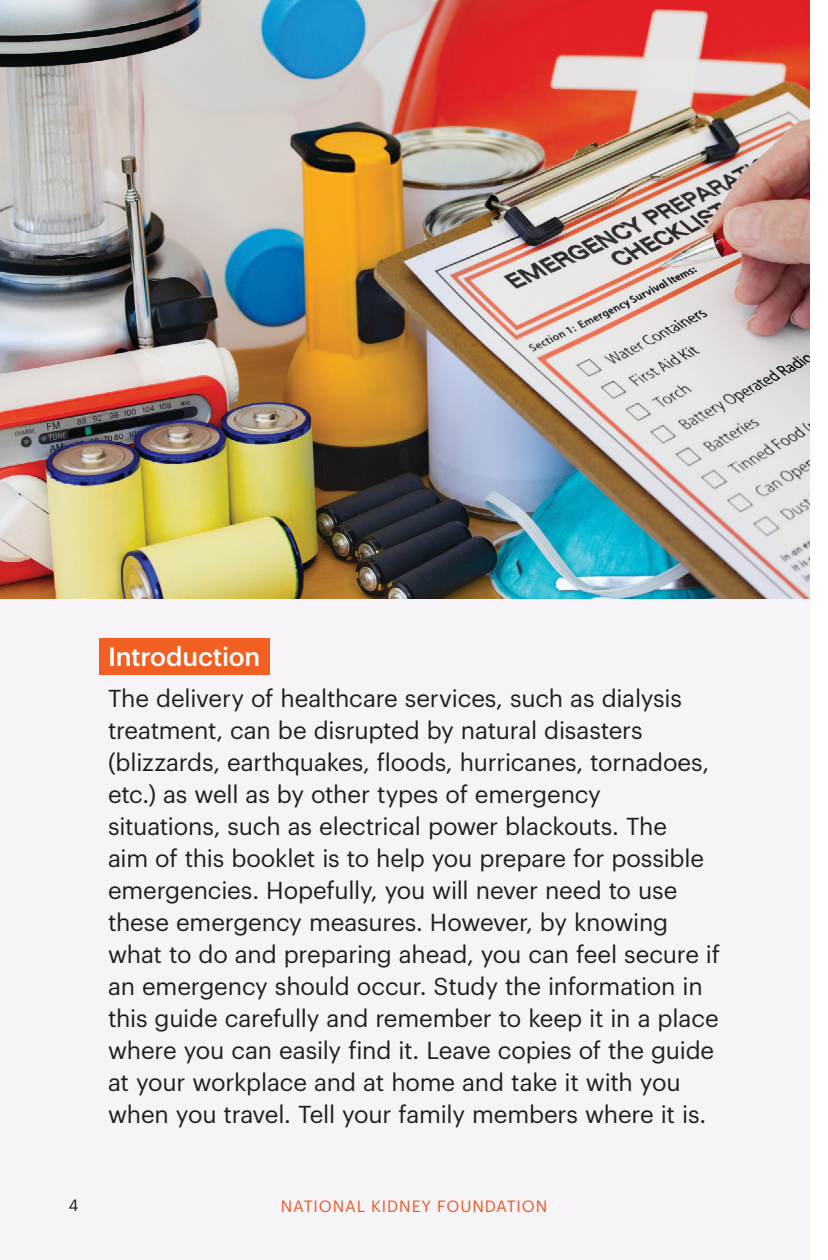
<style>
.page{position:relative;width:828px;height:1260px;background:#fff}
.page>*{position:absolute;margin:0;border:0;box-sizing:border-box;transform-origin:0 0}
.t1{font:500 26px "Graphik";letter-spacing:-.01em;color:#fff}
.t2{font:24px/32px "Graphik";letter-spacing:-.005em;color:#231f20}
.t3{font:16px "Graphik";letter-spacing:.055em;color:#f15f22}
.t4{font:16px "Graphik";color:#231f20}
</style>
<div class="page">
<div style="left:0;top:0;width:810px;height:1260px;background:#f6f3f9"></div>
<div style="left:99px;top:638px;width:170px;height:36px;background:#f15f22"></div>
<img style="left:0;top:0;width:810px;height:598px">
<p class="t1" style="left:108px;top:637px;width:154px">Introduction</p>
<p class="t2" style="left:108px;top:680px;width:614px">The delivery of healthcare services, such as dialysis treatment, can be disrupted by natural disasters (blizzards, earthquakes, floods, hurricanes, tornadoes, etc.) as well as by other types of emergency<br>situations, such as electrical power blackouts. The<br>aim of this booklet is to help you prepare for possible emergencies. Hopefully, you will never need to use these emergency measures. However, by knowing what to do and preparing ahead, you can feel secure if an emergency should occur. Study the information in this guide carefully and remember to keep it in a place where you can easily find it. Leave copies of the guide at your workplace and at home and take it with you when you travel. Tell your family members where it is.</p>
<p class="t4" style="left:68px;top:1193px;width:11px">4</p>
<p class="t3" style="left:281px;top:1194px;width:268px">NATIONAL KIDNEY FOUNDATION</p>
</div>
